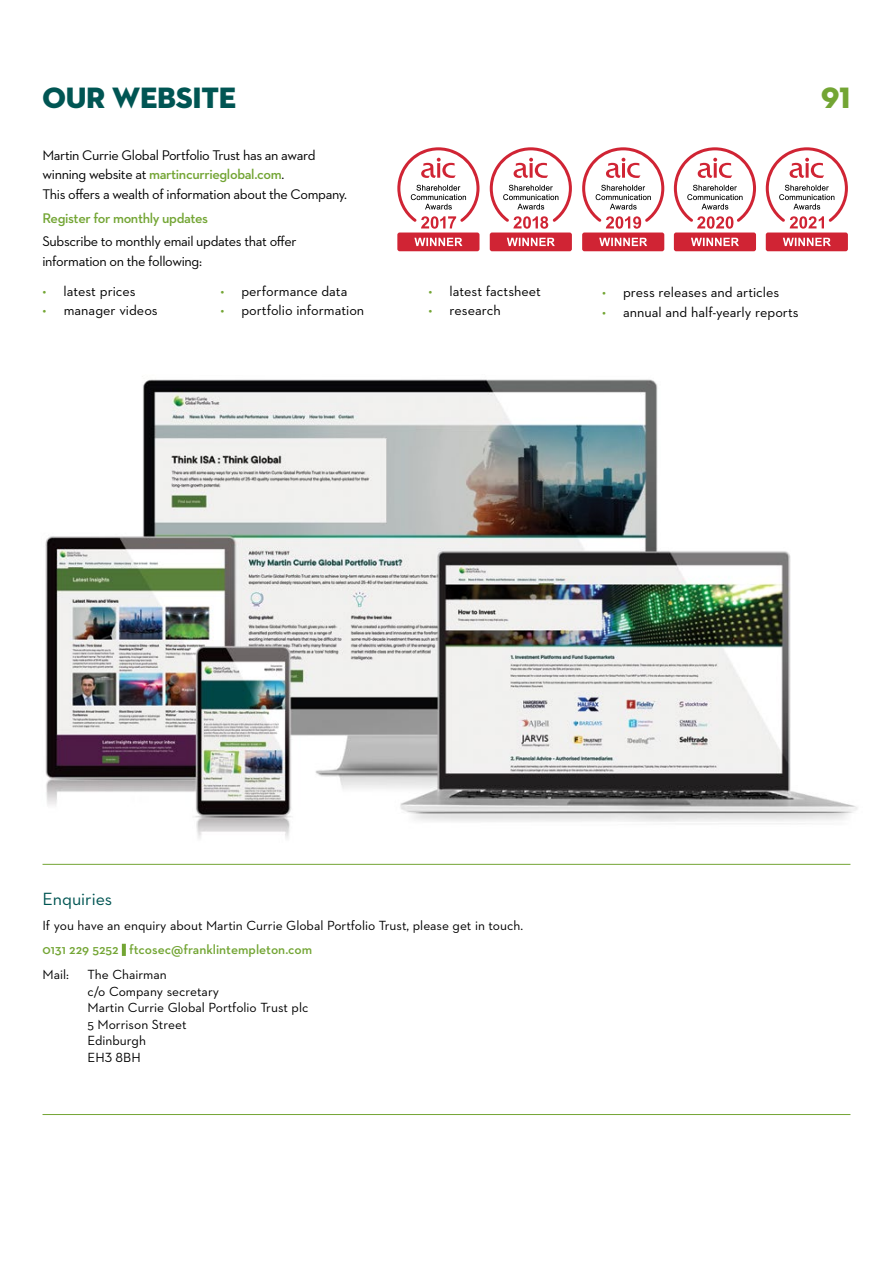
<style>
.page{position:relative;width:893px;height:1263px;background:#fff}
.page>*{position:absolute;margin:0;border:0;box-sizing:border-box;transform-origin:0 0}
.t1{font:30px "Neutraface 2 Display Titling";letter-spacing:-.01em;color:#005553}
.t2{font:30px "Neutraface 2 Display Titling";color:#73a534}
.t3{font:18px "Neutraface 2 Text";color:#005553}
.t4{font:14.25px/19.5px "Neutraface 2 Text";letter-spacing:-.025em;color:#000}
.t5{font:14.25px "Neutraface 2 Text";color:#000}
.t6{font:600 14.25px "Neutraface 2 Text";letter-spacing:-.025em;color:#73a534}
.t7{font:13.5px/16.5px "Neutraface 2 Text";color:#000}
.s1{font-weight:600;color:#73a534}
.s2{color:#73a534}
</style>
<div class="page">
<img style="left:42px;top:376px;width:816px;height:489px">
<hr style="left:43px;top:864px;width:807px;height:1px;background:#73a534">
<hr style="left:43px;top:1114px;width:807px;height:1px;background:#73a534">
<svg style="left:397px;top:147px;width:82px;height:104px"></svg>
<svg style="left:490px;top:147px;width:82px;height:104px"></svg>
<svg style="left:582px;top:147px;width:82px;height:104px"></svg>
<svg style="left:674px;top:147px;width:82px;height:104px"></svg>
<svg style="left:766px;top:147px;width:82px;height:104px"></svg>
<h1 class="t1" style="left:43px;top:79px;width:195px">OUR WEBSITE</h1>
<h1 class="t2" style="left:821px;top:79px;width:31px">91</h1>
<p class="t4" style="left:43px;top:145px;width:306px">Martin Currie Global Portfolio Trust has an award winning website at <span class="s1">martincurrieglobal.com</span>.<br>This offers a wealth of information about the Company.</p>
<p class="t6" style="left:43px;top:209px;width:167px">Register for monthly updates</p>
<p class="t4" style="left:43px;top:232px;width:255px">Subscribe to monthly email updates that offer information on the following:</p>
<p class="t5" style="left:43px;top:282px;width:95px"><span class="s2">•</span> latest prices</p>
<p class="t5" style="left:43px;top:302px;width:117px"><span class="s2">•</span> manager videos</p>
<p class="t5" style="left:220px;top:282px;width:129px"><span class="s2">•</span> performance data</p>
<p class="t5" style="left:220px;top:302px;width:145px"><span class="s2">•</span> portfolio information</p>
<p class="t5" style="left:429px;top:282px;width:114px"><span class="s2">•</span> latest factsheet</p>
<p class="t5" style="left:429px;top:302px;width:74px"><span class="s2">•</span> research</p>
<p class="t5" style="left:602px;top:284px;width:179px"><span class="s2">•</span> press releases and articles</p>
<p class="t5" style="left:602px;top:303px;width:198px"><span class="s2">•</span> annual and half-yearly reports</p>
<h2 class="t3" style="left:43px;top:888px;width:71px">Enquiries</h2>
<p class="t7" style="left:43px;top:912px;width:482px;line-height:24.9px">If you have an enquiry about Martin Currie Global Portfolio Trust, please get in touch.<br><span class="s1">0131 229 5252</span> <span class="s2">I</span> <span class="s1">ftcosec@franklintempleton.com<br></span>Mail:</p>
<p class="t7" style="left:88px;top:966px;width:222px">The Chairman<br>c/o Company secretary<br>Martin Currie Global Portfolio Trust plc<br>5 Morrison Street<br>Edinburgh<br>EH3 8BH</p>
</div>
